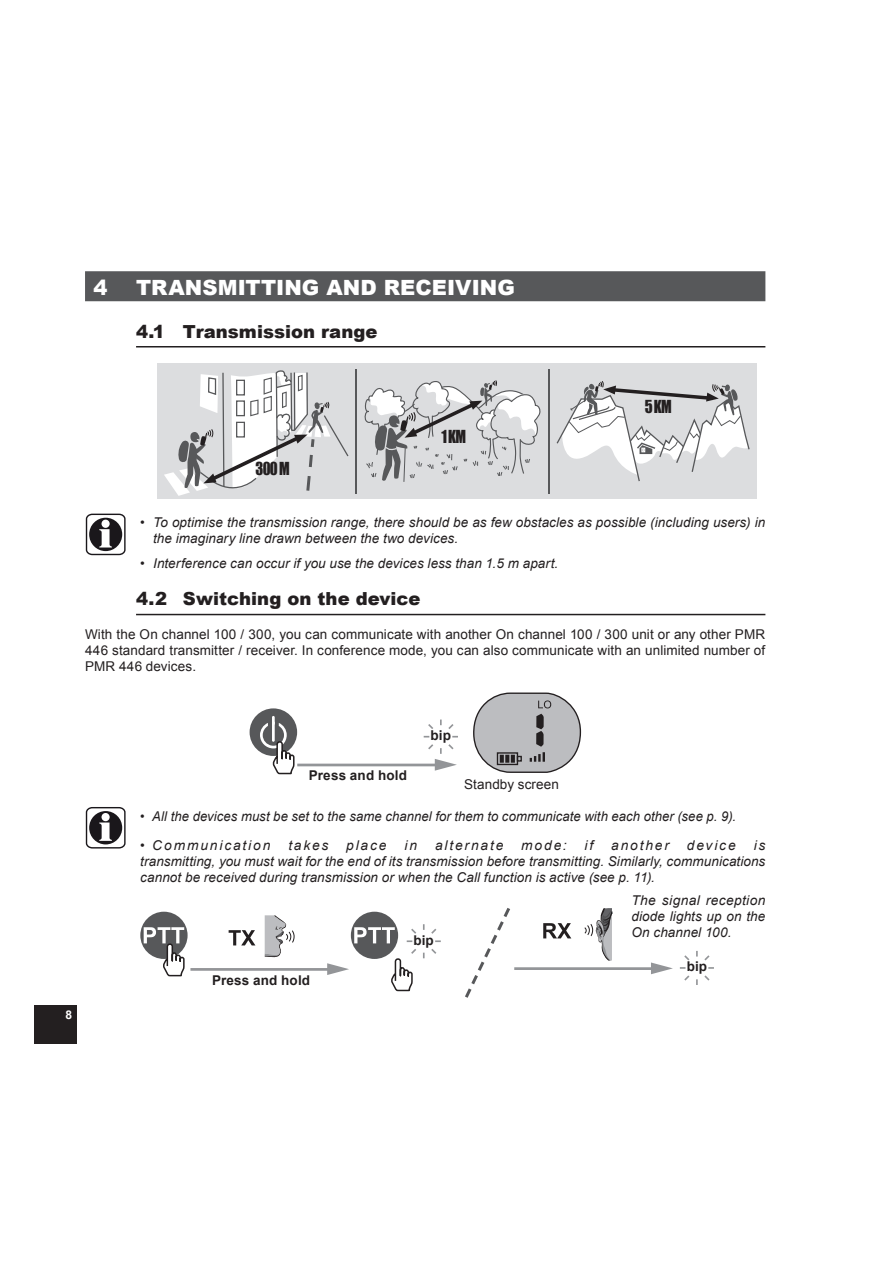
<style>
.page{position:relative;width:893px;height:1263px;background:#fff}
.page>*{position:absolute;margin:0;border:0;box-sizing:border-box;transform-origin:0 0}
.t1{font:900 21px "Arial";color:#fff}
.t2{font:900 18px "Arial";letter-spacing:.005em;color:#231f20}
.t3{font:16.5px "Impact";letter-spacing:-.05em;color:#231f20;scale:.9 1}
.t4{font:700 13.65px "Arial";color:#231f20}
.t5{font:italic 13.5px/16.2px "Arial";letter-spacing:.01em;color:#231f20;text-align:justify}
.t6{font:13.5px/16.2px "Arial";letter-spacing:.005em;color:#231f20;text-align:justify}
.t7{font:700 13.5px "Arial";letter-spacing:.01em;color:#231f20}
.t8{font:italic 13.5px "Arial";letter-spacing:.135em;color:#231f20}
.t9{font:italic 13.5px "Arial";letter-spacing:.13em;color:#231f20}
.t10{font:700 12px "Arial";color:#fff}
</style>
<div class="page">
<div style="left:34px;top:1006px;width:43px;height:38px;background:#231f20"></div>
<div style="left:85px;top:271px;width:680px;height:30px;background:#57585a"></div>
<hr style="left:136px;top:346px;width:629px;height:1px;background:#231f20">
<div style="left:157px;top:364px;width:600px;height:135px;background:#dcdddf"></div>
<hr style="left:356px;top:369px;width:1px;height:124px;background:#57585a">
<hr style="left:548px;top:369px;width:1px;height:124px;background:#57585a">
<svg style="left:364px;top:380px;width:176px;height:102px"></svg>
<svg style="left:164px;top:370px;width:185px;height:126px"></svg>
<svg style="left:556px;top:381px;width:194px;height:101px"></svg>
<hr style="left:136px;top:614px;width:629px;height:1px;background:#231f20">
<svg style="left:85px;top:513px;width:41px;height:43px"></svg>
<svg style="left:85px;top:807px;width:41px;height:42px"></svg>
<svg style="left:696px;top:979px;width:2px;height:6px"></svg>
<svg style="left:708px;top:967px;width:6px;height:2px"></svg>
<svg style="left:704px;top:975px;width:5px;height:5px"></svg>
<svg style="left:684px;top:955px;width:5px;height:5px"></svg>
<svg style="left:684px;top:975px;width:5px;height:5px"></svg>
<svg style="left:704px;top:955px;width:5px;height:5px"></svg>
<hr style="left:514px;top:967px;width:141px;height:3px;background:#939598">
<svg style="left:651px;top:962px;width:22px;height:12px"></svg>
<svg style="left:584px;top:908px;width:28px;height:52px"></svg>
<svg style="left:543px;top:923px;width:28px;height:15px"></svg>
<svg style="left:465px;top:908px;width:45px;height:90px"></svg>
<div style="left:140px;top:912px;width:48px;height:47px;background:#57585a;border-radius:50%"></div>
<div style="left:351px;top:912px;width:47px;height:47px;background:#57585a;border-radius:50%"></div>
<svg style="left:354px;top:927px;width:41px;height:16px"></svg>
<svg style="left:144px;top:927px;width:41px;height:50px"></svg>
<svg style="left:423px;top:924px;width:2px;height:6px"></svg>
<svg style="left:435px;top:940px;width:6px;height:2px"></svg>
<svg style="left:431px;top:949px;width:5px;height:5px"></svg>
<svg style="left:411px;top:929px;width:5px;height:5px"></svg>
<svg style="left:390px;top:949px;width:26px;height:43px"></svg>
<svg style="left:431px;top:929px;width:5px;height:5px"></svg>
<hr style="left:190px;top:968px;width:141px;height:3px;background:#939598">
<svg style="left:327px;top:963px;width:22px;height:12px"></svg>
<svg style="left:265px;top:915px;width:30px;height:42px"></svg>
<svg style="left:229px;top:930px;width:26px;height:15px"></svg>
<svg style="left:440px;top:719px;width:2px;height:6px"></svg>
<svg style="left:428px;top:724px;width:5px;height:5px"></svg>
<svg style="left:448px;top:724px;width:6px;height:5px"></svg>
<div style="left:250px;top:708px;width:47px;height:48px;background:#57585a;border-radius:50%"></div>
<hr style="left:272px;top:716px;width:3px;height:26px;background:#fff">
<svg style="left:260px;top:722px;width:35px;height:53px"></svg>
<hr style="left:297px;top:764px;width:142px;height:2px;background:#939598">
<svg style="left:428px;top:744px;width:29px;height:27px"></svg>
<svg style="left:473px;top:692px;width:109px;height:81px;background:#b6b7b9"></svg>
<h1 class="t1" style="left:94px;top:272px;width:16px">4</h1>
<h1 class="t1" style="left:136px;top:272px;width:50px">Trans</h1>
<h1 class="t1" style="left:218px;top:272px;width:127px">mitting and</h1>
<h1 class="t1" style="left:384px;top:272px;width:33px">rece</h1>
<h1 class="t1" style="left:447px;top:272px;width:50px">iving</h1>
<h2 class="t2" style="left:136px;top:318px;width:243px">4.1 Transmission range</h2>
<p class="t3" style="left:256px;top:455px;width:39px">300 M</p>
<p class="t3" style="left:442px;top:424px;width:29px">1 KM</p>
<p class="t3" style="left:645px;top:394px;width:31px">5 KM</p>
<p class="t5" style="left:153px;top:515px;width:614px;text-indent:-13px">• To optimise the transmission range, there should be as few obstacles as possible (including users) in the imaginary line drawn between the two devices.</p>
<p class="t5" style="left:140px;top:555px;width:419px">• Interference can occur if you use the devices less than 1.5 m apart.</p>
<h2 class="t2" style="left:136px;top:586px;width:286px">4.2 Switching on the device</h2>
<p class="t6" style="left:85px;top:626px;width:682px">With the On channel 100 / 300, you can communicate with another On channel 100 / 300 unit or any other PMR 446 standard transmitter / receiver. In conference mode, you can also communicate with an unlimited number of PMR 446 devices.</p>
<p class="t10" style="left:66px;top:1006px;width:8px">8</p>
<p class="t7" style="left:309px;top:767px;width:100px">Press and hold</p>
<p class="t4" style="left:431px;top:726px;width:22px">bip</p>
<p class="t6" style="left:464px;top:777px;width:96px">Standby screen</p>
<p class="t5" style="left:140px;top:808px;width:597px">• All the devices must be set to the same channel for them to communicate with each other (see p. 9).</p>
<p class="t8" style="left:140px;top:836px;width:132px">• Communication</p>
<p class="t5" style="left:288px;top:837px;width:41px">takes</p>
<p class="t5" style="left:346px;top:837px;width:42px">place</p>
<p class="t5" style="left:404px;top:837px;width:14px">in</p>
<p class="t9" style="left:435px;top:836px;width:70px">alternate</p>
<p class="t5" style="left:521px;top:837px;width:47px">mode:</p>
<p class="t5" style="left:584px;top:837px;width:10px">if</p>
<p class="t8" style="left:611px;top:836px;width:59px">another</p>
<p class="t5" style="left:687px;top:837px;width:50px">device</p>
<p class="t5" style="left:140px;top:837px;width:627px;text-indent:613px">is transmitting, you must wait for the end of its transmission before transmitting. Similarly, communications cannot be received during transmission or when the Call function is active (see p. 11).</p>
<p class="t7" style="left:212px;top:972px;width:100px">Press and hold</p>
<p class="t7" style="left:414px;top:931px;width:22px">bip</p>
<p class="t5" style="left:631px;top:892px;width:135px">The signal reception diode lights up on the On channel 100.</p>
<p class="t7" style="left:687px;top:957px;width:22px">bip</p>
</div>
